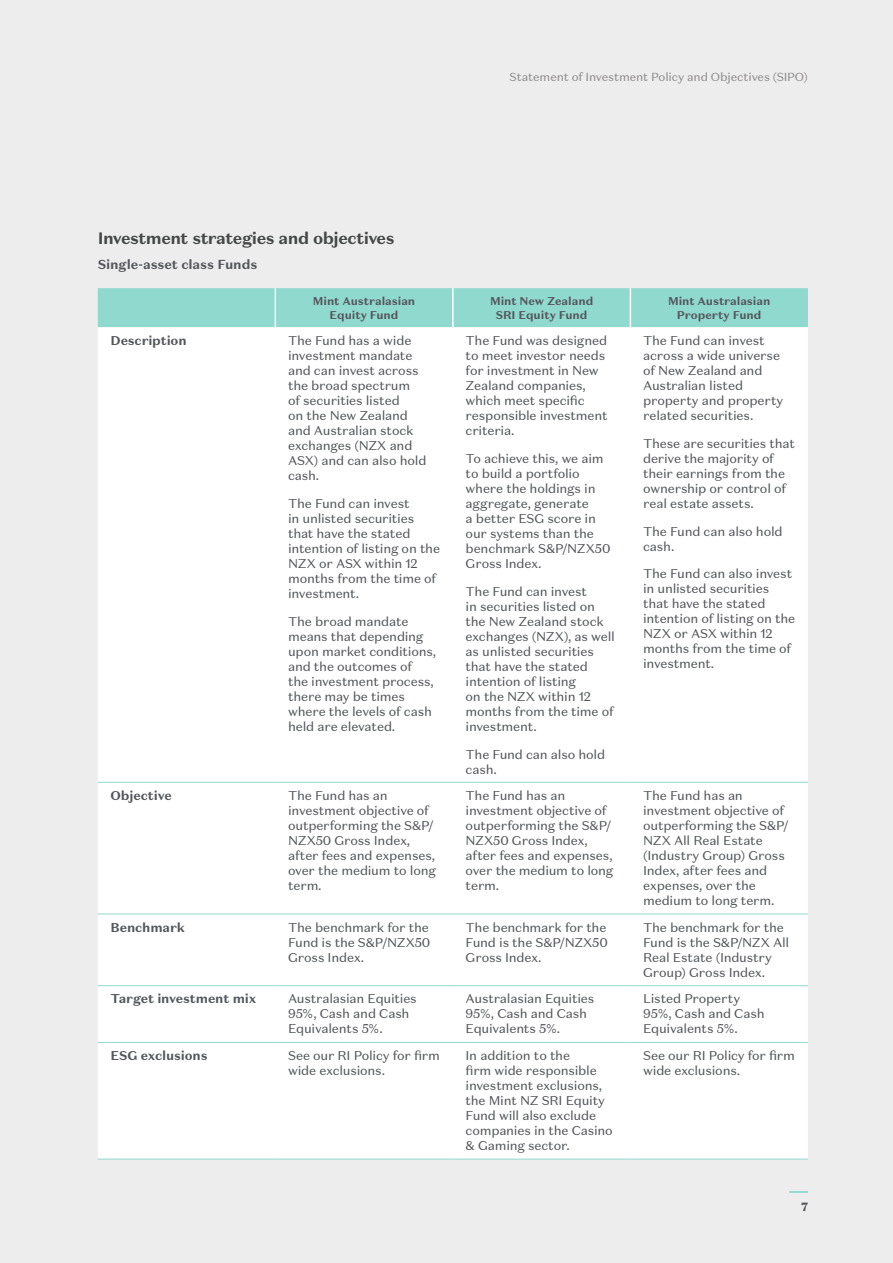
<style>
.page{position:relative;width:893px;height:1263px;background:#eeeded}
.page>*{position:absolute;margin:0;border:0;box-sizing:border-box;transform-origin:0 0}
.t1{font:700 16.5px "Domaine Sans Text";letter-spacing:-.03em;color:#454847}
.t2{font:700 13.05px "Domaine Sans Text";letter-spacing:-.01em;color:#54565b}
.t3{font:12.75px/15px "Domaine Sans Text";letter-spacing:-.015em;color:#54565b}
.t4{font:700 12.75px "Domaine Sans Text";letter-spacing:-.01em;color:#54565b}
.t5{font:11.7px "Domaine Sans Text";letter-spacing:-.015em;color:#8f8d8c}
.t6{font:700 11.7px "Domaine Text Test";color:#54565b}
.t7{font:700 11.25px/13.5px "Domaine Sans Text";letter-spacing:-.01em;color:#54565b;text-align:center}
</style>
<div class="page">
<div style="left:98px;top:288px;width:710px;height:39px;background:#90d9cf"></div>
<div style="left:98px;top:327px;width:710px;height:832px;background:#fff"></div>
<hr style="left:275px;top:288px;width:1px;height:39px;background:#fff">
<hr style="left:452px;top:288px;width:2px;height:39px;background:#fff">
<hr style="left:630px;top:288px;width:1px;height:39px;background:#fff">
<hr style="left:98px;top:914px;width:177px;height:1px;background:#90d9cf">
<hr style="left:275px;top:914px;width:178px;height:1px;background:#90d9cf">
<hr style="left:453px;top:914px;width:177px;height:1px;background:#90d9cf">
<hr style="left:630px;top:914px;width:178px;height:1px;background:#90d9cf">
<hr style="left:98px;top:985px;width:177px;height:1px;background:#90d9cf">
<hr style="left:275px;top:985px;width:178px;height:1px;background:#90d9cf">
<hr style="left:453px;top:985px;width:177px;height:1px;background:#90d9cf">
<hr style="left:630px;top:985px;width:178px;height:1px;background:#90d9cf">
<hr style="left:98px;top:1042px;width:177px;height:1px;background:#90d9cf">
<hr style="left:275px;top:1042px;width:178px;height:1px;background:#90d9cf">
<hr style="left:453px;top:1042px;width:177px;height:1px;background:#90d9cf">
<hr style="left:630px;top:1042px;width:178px;height:1px;background:#90d9cf">
<hr style="left:98px;top:1159px;width:177px;height:1px;background:#90d9cf">
<hr style="left:275px;top:1159px;width:178px;height:1px;background:#90d9cf">
<hr style="left:453px;top:1159px;width:177px;height:1px;background:#90d9cf">
<hr style="left:630px;top:1159px;width:178px;height:1px;background:#90d9cf">
<hr style="left:98px;top:782px;width:177px;height:1px;background:#90d9cf">
<hr style="left:275px;top:782px;width:178px;height:1px;background:#90d9cf">
<hr style="left:453px;top:782px;width:177px;height:1px;background:#90d9cf">
<hr style="left:630px;top:782px;width:178px;height:1px;background:#90d9cf">
<svg style="left:789px;top:1191px;width:19px;height:2px"></svg>
<p class="t5" style="left:509px;top:70px;width:300px">Statement of Investment Policy and Objectives (SIPO)</p>
<p class="t1" style="left:98px;top:228px;width:298px">Investment strategies and objectives</p>
<p class="t2" style="left:98px;top:257px;width:161px">Single-asset class Funds</p>
<p class="t7" style="left:313px;top:295px;width:104px">Mint Australasian<br>Equity Fund</p>
<p class="t7" style="left:490px;top:295px;width:105px">Mint New Zealand<br>SRI Equity Fund</p>
<p class="t7" style="left:668px;top:295px;width:104px">Mint Australasian<br>Property Fund</p>
<p class="t4" style="left:111px;top:333px;width:78px">Description</p>
<p class="t3" style="left:288px;top:333px;width:140px">The Fund has a wide investment mandate and can invest across the broad spectrum<br>of securities listed<br>on the New Zealand and Australian stock exchanges (NZX and<br>ASX) and can also hold cash.</p>
<p class="t3" style="left:288px;top:496px;width:153px">The Fund can invest<br>in unlisted securities that have the stated intention of listing on the<br>NZX or ASX within 12 months from the time of investment.</p>
<p class="t3" style="left:288px;top:614px;width:150px">The broad mandate means that depending upon market conditions, and the outcomes of<br>the investment process, there may be times where the levels of cash held are elevated.</p>
<p class="t3" style="left:643px;top:333px;width:142px">The Fund can invest across a wide universe of New Zealand and<br>Australian listed property and property related securities.</p>
<p class="t3" style="left:643px;top:436px;width:153px">These are securities that derive the majority of their earnings from the ownership or control of real estate assets.</p>
<p class="t3" style="left:643px;top:524px;width:141px">The Fund can also hold cash.</p>
<p class="t3" style="left:643px;top:566px;width:153px">The Fund can also invest in unlisted securities that have the stated intention of listing on the<br>NZX or ASX within 12 months from the time of investment.</p>
<p class="t3" style="left:466px;top:333px;width:143px">The Fund was designed to meet investor needs for investment in New<br>Zealand companies, which meet specific responsible investment criteria.</p>
<p class="t3" style="left:466px;top:451px;width:146px">To achieve this, we aim to build a portfolio where the holdings in aggregate, generate<br>a better ESG score in our systems than the benchmark S&amp;P/NZX50<br>Gross Index.</p>
<p class="t3" style="left:466px;top:584px;width:151px">The Fund can invest<br>in securities listed on the New Zealand stock exchanges (NZX), as well as unlisted securities that have the stated intention of listing<br>on the NZX within 12 months from the time of investment.</p>
<p class="t3" style="left:466px;top:746px;width:141px">The Fund can also hold cash.</p>
<p class="t4" style="left:111px;top:787px;width:63px">Objective</p>
<p class="t3" style="left:288px;top:788px;width:149px">The Fund has an investment objective of outperforming the S&amp;P/<br>NZX50 Gross Index, after fees and expenses, over the medium to long term.</p>
<p class="t3" style="left:466px;top:788px;width:149px">The Fund has an investment objective of outperforming the S&amp;P/<br>NZX50 Gross Index, after fees and expenses, over the medium to long term.</p>
<p class="t3" style="left:643px;top:788px;width:147px">The Fund has an investment objective of outperforming the S&amp;P/<br>NZX All Real Estate (Industry Group) Gross<br>Index, after fees and expenses, over the medium to long term.</p>
<p class="t4" style="left:111px;top:919px;width:76px">Benchmark</p>
<p class="t3" style="left:288px;top:920px;width:144px;text-align:justify">The benchmark for the Fund is the S&amp;P/NZX50<br>Gross Index.</p>
<p class="t3" style="left:466px;top:920px;width:144px;text-align:justify">The benchmark for the Fund is the S&amp;P/NZX50<br>Gross Index.</p>
<p class="t3" style="left:643px;top:920px;width:148px">The benchmark for the<br>Fund is the S&amp;P/NZX All<br>Real Estate (Industry<br>Group) Gross Index.</p>
<p class="t4" style="left:111px;top:991px;width:147px">Target investment mix</p>
<p class="t3" style="left:288px;top:991px;width:130px">Australasian Equities<br>95%, Cash and Cash<br>Equivalents 5%.</p>
<p class="t3" style="left:466px;top:991px;width:130px">Australasian Equities<br>95%, Cash and Cash<br>Equivalents 5%.</p>
<p class="t3" style="left:643px;top:991px;width:123px">Listed Property<br>95%, Cash and Cash<br>Equivalents 5%.</p>
<p class="t4" style="left:111px;top:1047px;width:98px">ESG exclusions</p>
<p class="t3" style="left:288px;top:1048px;width:153px">See our RI Policy for firm wide exclusions.</p>
<p class="t3" style="left:466px;top:1048px;width:149px">In addition to the<br>firm wide responsible investment exclusions, the Mint NZ SRI Equity<br>Fund will also exclude companies in the Casino &amp; Gaming sector.</p>
<p class="t3" style="left:643px;top:1048px;width:153px">See our RI Policy for firm wide exclusions.</p>
<p class="t6" style="left:801px;top:1199px;width:8px">7</p>
</div>
